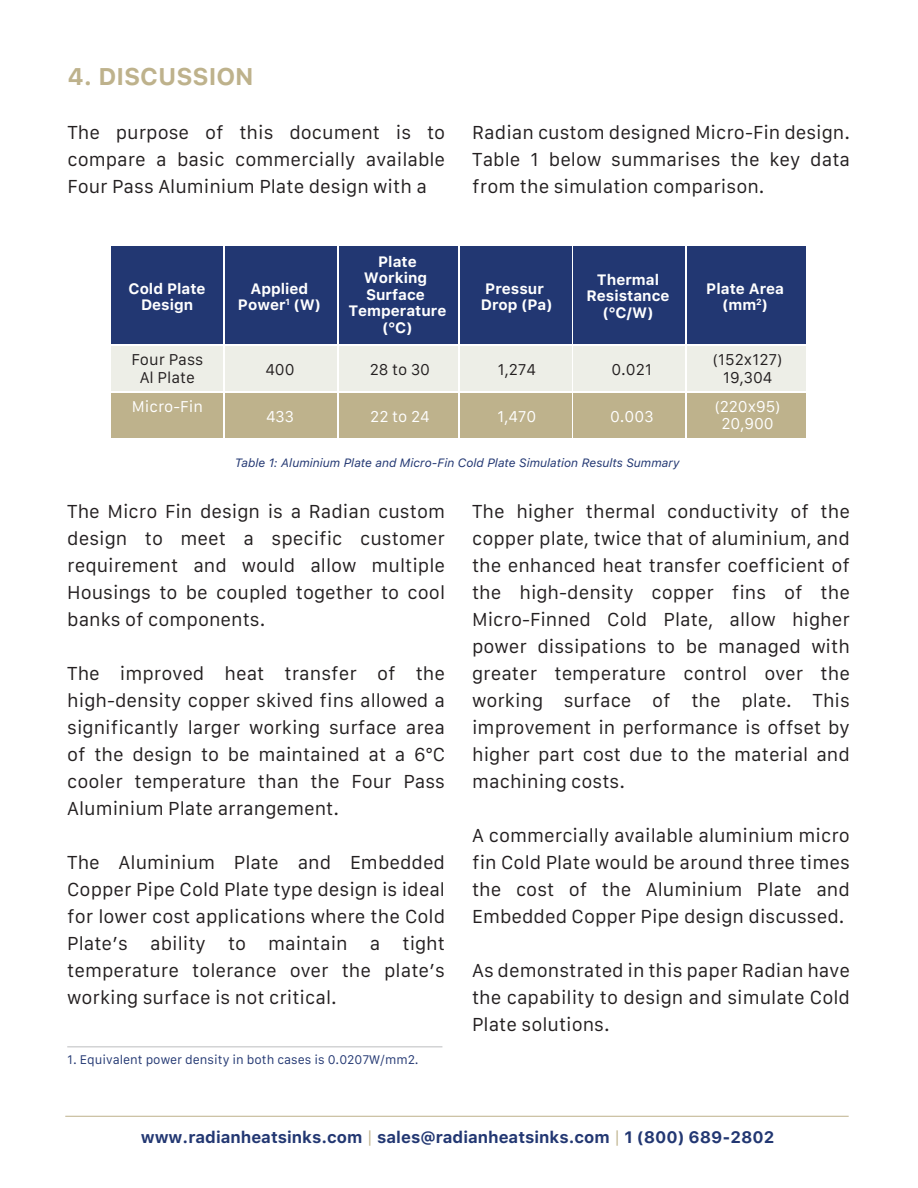
<style>
.page{position:relative;width:918px;height:1188px;background:#fff}
.page>*{position:absolute;margin:0;border:0;box-sizing:border-box;transform-origin:0 0}
.t1{font:700 24px "Galvji";color:#beb28c}
.t2{font:18px/27px "Galvji";color:#231f20;text-align:justify}
.t3{font:700 16.5px "Galvji";color:#223772}
.t4{font:700 15px/16.5px "Galvji";color:#fff;text-align:center}
.t5{font:15px/17.2px "Galvji";color:#231f20;text-align:center}
.t6{font:15px/17.2px "Galvji";color:#fff;text-align:center}
.t7{font:italic 12px "Galvji";color:#223772}
.t8{font:12px "Galvji";color:#223772}
.s1{font-weight:400;color:#beb28c}
</style>
<div class="page">
<hr style="left:65px;top:1116px;width:784px;height:1px;background:#beb28c">
<hr style="left:67px;top:1046px;width:375px;height:1px;background:#bcbdc0">
<div style="left:111px;top:247px;width:112px;height:97px;background:#223772"></div>
<div style="left:111px;top:346px;width:112px;height:45px;background:#edeee7"></div>
<div style="left:111px;top:393px;width:112px;height:44px;background:#beb28c"></div>
<div style="left:225px;top:247px;width:112px;height:97px;background:#223772"></div>
<div style="left:225px;top:346px;width:112px;height:45px;background:#edeee7"></div>
<div style="left:225px;top:393px;width:112px;height:44px;background:#beb28c"></div>
<div style="left:339px;top:247px;width:119px;height:97px;background:#223772"></div>
<div style="left:339px;top:346px;width:119px;height:45px;background:#edeee7"></div>
<div style="left:339px;top:393px;width:119px;height:44px;background:#beb28c"></div>
<div style="left:460px;top:247px;width:111px;height:97px;background:#223772"></div>
<div style="left:460px;top:346px;width:111px;height:45px;background:#edeee7"></div>
<div style="left:460px;top:393px;width:111px;height:44px;background:#beb28c"></div>
<div style="left:573px;top:247px;width:112px;height:97px;background:#223772"></div>
<div style="left:573px;top:346px;width:112px;height:45px;background:#edeee7"></div>
<div style="left:573px;top:393px;width:112px;height:44px;background:#beb28c"></div>
<div style="left:687px;top:247px;width:119px;height:97px;background:#223772"></div>
<div style="left:687px;top:346px;width:119px;height:45px;background:#edeee7"></div>
<div style="left:687px;top:393px;width:119px;height:44px;background:#beb28c"></div>
<h1 class="t1" style="left:67px;top:62px;width:188px">4. DISCUSSION</h1>
<p class="t2" style="left:67px;top:119px;width:379px">The purpose of this document is to compare a basic commercially available Four Pass Aluminium Plate design with a</p>
<p class="t2" style="left:472px;top:120px;width:379px">Radian custom designed Micro-Fin design.<br>Table 1 below summarises the key data from the simulation comparison.</p>
<p class="t4" style="left:129px;top:280px;width:79px">Cold Plate<br>Design</p>
<p class="t5" style="left:131px;top:352px;width:74px">Four Pass<br>Al Plate</p>
<p class="t4" style="left:238px;top:280px;width:84px">Applied<br>Power<sup>1</sup> (W)</p>
<p class="t5" style="left:265px;top:362px;width:31px">400</p>
<p class="t4" style="left:348px;top:253px;width:100px">Plate<br>Working<br>Surface<br>Temperature (°C)</p>
<p class="t5" style="left:370px;top:362px;width:62px">28 to 30</p>
<p class="t4" style="left:481px;top:280px;width:73px;text-align:left">Pressur<br>Drop (Pa)</p>
<p class="t5" style="left:497px;top:362px;width:40px">1,274</p>
<p class="t4" style="left:587px;top:271px;width:84px">Thermal<br>Resistance (°C/W)</p>
<p class="t5" style="left:611px;top:362px;width:42px">0.021</p>
<p class="t4" style="left:706px;top:280px;width:79px">Plate Area (mm<sup>2</sup>)</p>
<p class="t5" style="left:713px;top:352px;width:71px">(152x127)<br>19,304</p>
<p class="t6" style="left:132px;top:398px;width:73px">Micro-Fin</p>
<p class="t6" style="left:266px;top:408px;width:29px">433</p>
<p class="t6" style="left:370px;top:408px;width:61px">22 to 24</p>
<p class="t6" style="left:497px;top:408px;width:41px">1,470</p>
<p class="t6" style="left:610px;top:408px;width:45px">0.003</p>
<p class="t6" style="left:715px;top:398px;width:67px">(220x95)<br>20,900</p>
<p class="t7" style="left:235px;top:455px;width:446px">Table 1: Aluminium Plate and Micro-Fin Cold Plate Simulation Results Summary</p>
<p class="t2" style="left:67px;top:498px;width:379px">The Micro Fin design is a Radian custom design to meet a specific customer requirement and would allow multiple Housings to be coupled together to cool banks of components.</p>
<p class="t2" style="left:67px;top:660px;width:379px">The improved heat transfer of the high-density copper skived fins allowed a significantly larger working surface area of the design to be maintained at a 6°C cooler temperature than the Four Pass Aluminium Plate arrangement.</p>
<p class="t2" style="left:67px;top:849px;width:379px">The Aluminium Plate and Embedded Copper Pipe Cold Plate type design is ideal for lower cost applications where the Cold Plate’s ability to maintain a tight temperature tolerance over the plate’s working surface is not critical.</p>
<p class="t8" style="left:67px;top:1053px;width:353px">1. Equivalent power density in both cases is 0.0207W/mm2.</p>
<p class="t2" style="left:472px;top:498px;width:379px">The higher thermal conductivity of the copper plate, twice that of aluminium, and the enhanced heat transfer coefficient of the high-density copper fins of the Micro-Finned Cold Plate, allow higher power dissipations to be managed with greater temperature control over the working surface of the plate. This improvement in performance is offset by higher part cost due to the material and machining costs.</p>
<p class="t2" style="left:472px;top:822px;width:379px">A commercially available aluminium micro fin Cold Plate would be around three times the cost of the Aluminium Plate and Embedded Copper Pipe design discussed.</p>
<p class="t2" style="left:472px;top:957px;width:379px">As demonstrated in this paper Radian have the capability to design and simulate Cold Plate solutions.</p>
<p class="t3" style="left:141px;top:1127px;width:635px">www.radianheatsinks.com <span class="s1">|</span> sales@radianheatsinks.com <span class="s1">|</span> 1 (800) 689-2802</p>
</div>
